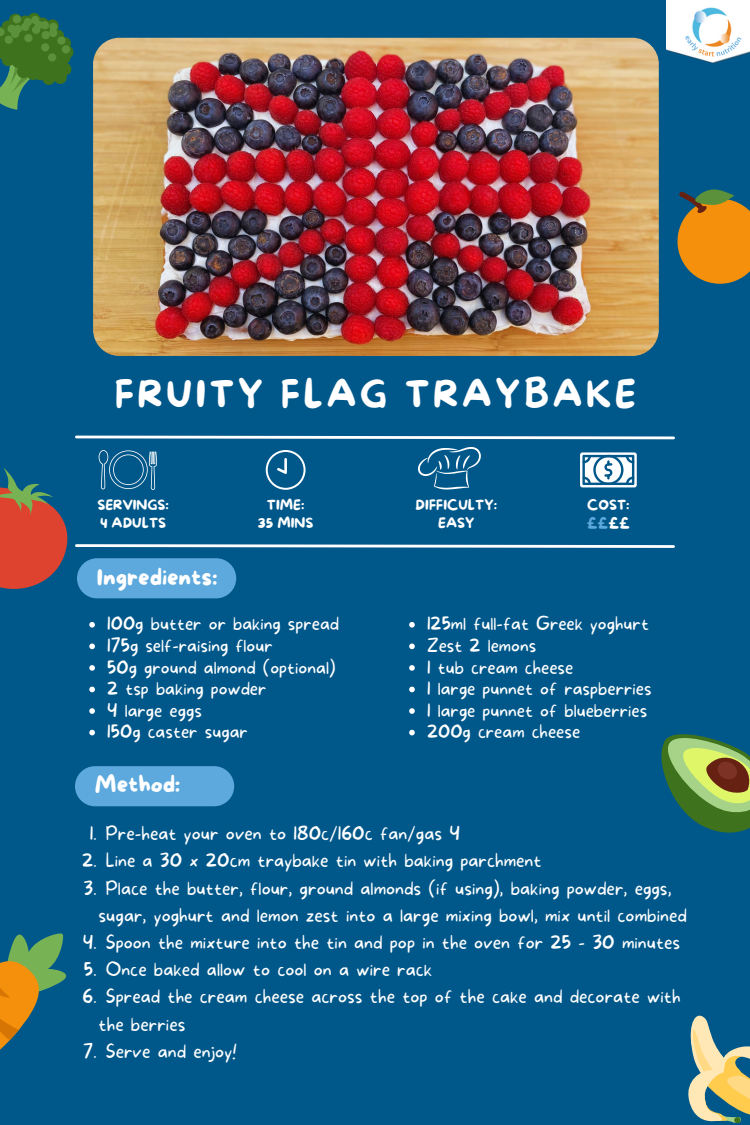
<style>
.page{position:relative;width:750px;height:1125px;background:#00588a}
.page>*{position:absolute;margin:0;border:0;box-sizing:border-box;transform-origin:0 0}
.t1{font:37.5px "More Sugar";letter-spacing:.09em;color:#fff}
.t2{font:22.5px "More Sugar";color:#fff}
.t3{font:100 18.5px/27.2px "More Sugar";color:#fff}
.t4{font:100 18.12px "More Sugar";color:#fff}
.t5{font:13.75px "More Sugar";color:#fff}
.t6{font:13.75px "More Sugar";color:#5da9dd}
.s1{color:#fff}
</style>
<div class="page">
<svg style="left:0;top:933px;width:66px;height:117px"></svg>
<svg style="left:0;top:13px;width:74px;height:97px"></svg>
<svg style="left:661px;top:734px;width:89px;height:99px"></svg>
<svg style="left:688px;top:1015px;width:62px;height:108px"></svg>
<svg style="left:677px;top:189px;width:73px;height:95px"></svg>
<img style="left:93px;top:38px;width:566px;height:318px;border-radius:26px">
<svg style="left:75px;top:435px;width:600px;height:5px"></svg>
<svg style="left:0;top:447px;width:675px;height:152px"></svg>
<div style="left:75px;top:766px;width:159px;height:40px;background:#5da9dd;border-radius:20px"></div>
<img style="left:666px;top:0;width:84px;height:64px">
<svg style="left:89px;top:622px;width:6px;height:6px"></svg>
<svg style="left:89px;top:644px;width:6px;height:5px"></svg>
<svg style="left:89px;top:665px;width:6px;height:6px"></svg>
<svg style="left:89px;top:687px;width:6px;height:5px"></svg>
<svg style="left:89px;top:708px;width:6px;height:6px"></svg>
<svg style="left:89px;top:730px;width:6px;height:5px"></svg>
<svg style="left:409px;top:622px;width:6px;height:6px"></svg>
<svg style="left:409px;top:644px;width:6px;height:5px"></svg>
<svg style="left:409px;top:665px;width:6px;height:6px"></svg>
<svg style="left:409px;top:687px;width:6px;height:5px"></svg>
<svg style="left:409px;top:708px;width:6px;height:6px"></svg>
<svg style="left:409px;top:730px;width:6px;height:5px"></svg>
<h1 class="t1" style="left:115px;top:373px;width:523px">FRUITY FLAG TRAYBAKE</h1>
<h3 class="t5" style="left:97px;top:497px;width:73px">SERVINGS:</h3>
<p class="t5" style="left:100px;top:516px;width:68px">4 ADULTS</p>
<h3 class="t5" style="left:267px;top:497px;width:39px">TIME:</h3>
<p class="t5" style="left:258px;top:516px;width:57px">35 MINS</p>
<h3 class="t5" style="left:416px;top:497px;width:83px">DIFFICULTY:</h3>
<p class="t5" style="left:438px;top:516px;width:38px">EASY</p>
<h3 class="t5" style="left:587px;top:497px;width:44px">COST:</h3>
<p class="t6" style="left:587px;top:516px;width:44px">££<span class="s1">££</span></p>
<h2 class="t2" style="left:97px;top:565px;width:122px">Ingredients:</h2>
<p class="t4" style="left:107px;top:613px;width:233px">100g butter or baking spread</p>
<p class="t4" style="left:427px;top:613px;width:223px">125ml full-fat Greek yoghurt</p>
<p class="t4" style="left:107px;top:635px;width:167px">175g self-raising flour</p>
<p class="t4" style="left:427px;top:635px;width:111px">Zest 2 lemons</p>
<p class="t4" style="left:107px;top:656px;width:230px">50g ground almond (optional)</p>
<p class="t4" style="left:427px;top:656px;width:148px">1 tub cream cheese</p>
<p class="t4" style="left:107px;top:678px;width:161px">2 tsp baking powder</p>
<p class="t4" style="left:427px;top:678px;width:226px">1 large punnet of raspberries</p>
<p class="t4" style="left:107px;top:699px;width:96px">4 large eggs</p>
<p class="t4" style="left:427px;top:699px;width:222px">1 large punnet of blueberries</p>
<p class="t4" style="left:107px;top:721px;width:142px">150g caster sugar</p>
<p class="t4" style="left:427px;top:721px;width:155px">200g cream cheese</p>
<h2 class="t2" style="left:95px;top:773px;width:87px">Method:</h2>
<p class="t3" style="left:90px;top:821px;width:372px">1. Pre-heat your oven to 180c/160c fan/gas 4</p>
<p class="t3" style="left:82px;top:848px;width:461px">2. Line a 30 x 20cm traybake tin with baking parchment</p>
<p class="t3" style="left:99px;top:875px;width:590px;text-indent:-15px">3. Place the butter, flour, ground almonds (if using), baking powder, eggs, sugar, yoghurt and lemon zest into a large mixing bowl, mix until combined</p>
<p class="t3" style="left:83px;top:929px;width:599px">4. Spoon the mixture into the tin and pop in the oven for 25 - 30 minutes</p>
<p class="t3" style="left:84px;top:957px;width:350px">5. Once baked allow to cool on a wire rack</p>
<p class="t3" style="left:99px;top:984px;width:584px;text-indent:-16px">6. Spread the cream cheese across the top of the cake and decorate with the berries</p>
<p class="t3" style="left:83px;top:1038px;width:155px">7. Serve and enjoy!</p>
</div>
